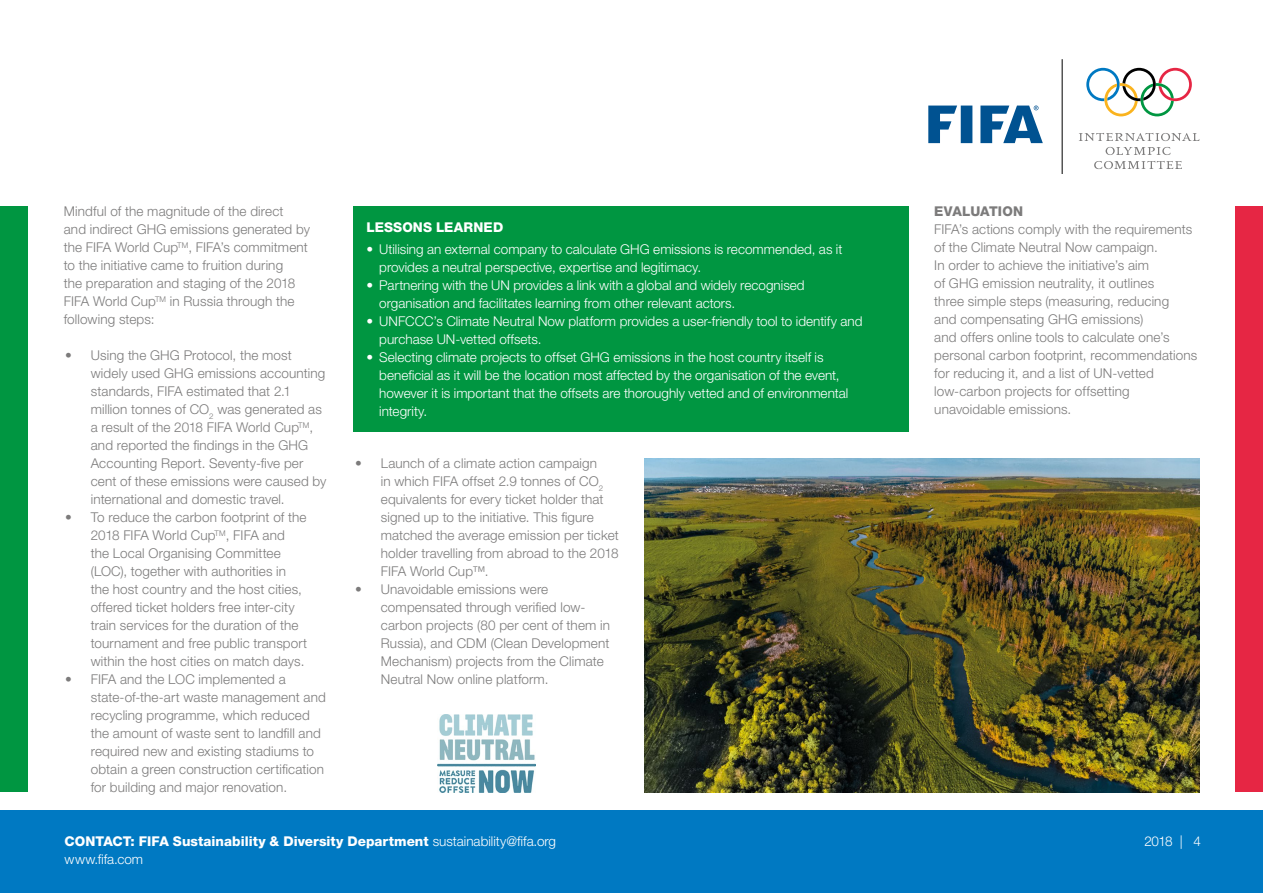
<style>
.page{position:relative;width:1263px;height:893px;background:#fff}
.page>*{position:absolute;margin:0;border:0;box-sizing:border-box;transform-origin:0 0}
.t1{font:300 13.5px/18px "Helvetica Neue LT Pro";letter-spacing:.01em;color:#7c7b7b}
.t2{font:300 13.5px/18px "Helvetica Neue LT Pro";color:#fff}
.t3{font:800 13.5px/18px "Helvetica Neue LT Pro";letter-spacing:.005em;color:#fff}
.t4{font:800 13.5px "Helvetica Neue LT Pro";letter-spacing:.01em;color:#7c7b7b}
.s1{font-weight:300}
</style>
<div class="page">
<div style="left:0;top:810px;width:1263px;height:83px;background:#0079c2"></div>
<div style="left:1235px;top:206px;width:28px;height:586px;background:#e62644"></div>
<img style="left:644px;top:458px;width:555px;height:334px">
<div style="left:0;top:206px;width:28px;height:586px;background:#009641"></div>
<div style="left:354px;top:206px;width:555px;height:226px;background:#009641"></div>
<svg style="left:1086px;top:68px;width:106px;height:48px"></svg>
<svg style="left:1079px;top:133px;width:120px;height:8px"></svg>
<svg style="left:1105px;top:147px;width:65px;height:8px"></svg>
<svg style="left:1094px;top:161px;width:88px;height:8px"></svg>
<hr style="left:1062px;top:59px;width:1px;height:115px;background:#000">
<img style="left:437px;top:715px;width:98px;height:77px">
<svg style="left:928px;top:106px;width:29px;height:37px"></svg>
<div style="left:961px;top:106px;width:11px;height:37px;background:#005291"></div>
<svg style="left:980px;top:106px;width:63px;height:37px"></svg>
<p class="t1" style="left:64px;top:202px;width:248px">Mindful of the magnitude of the direct<br>and indirect GHG emissions generated by the FIFA World Cup<sup>TM</sup>, FIFA’s commitment to the initiative came to fruition during<br>the preparation and staging of the 2018<br>FIFA World Cup<sup>TM</sup> in Russia through the following steps:</p>
<p class="t1" style="left:91px;top:346px;width:237px;text-indent:-25px">• Using the GHG Protocol, the most widely used GHG emissions accounting standards, FIFA estimated that 2.1 million tonnes of CO<sub>2</sub> was generated as a result of the 2018 FIFA World Cup<sup>TM</sup>, and reported the findings in the GHG Accounting Report. Seventy-five per cent of these emissions were caused by international and domestic travel.</p>
<p class="t1" style="left:91px;top:508px;width:218px;text-indent:-26px">• To reduce the carbon footprint of the 2018 FIFA World Cup<sup>TM</sup>, FIFA and<br>the Local Organising Committee (LOC), together with authorities in the host country and the host cities, offered ticket holders free inter-city train services for the duration of the tournament and free public transport within the host cities on match days.</p>
<p class="t1" style="left:91px;top:670px;width:237px;text-indent:-26px">• FIFA and the LOC implemented a state-of-the-art waste management and recycling programme, which reduced the amount of waste sent to landfill and required new and existing stadiums to obtain a green construction certification for building and major renovation.</p>
<p class="t3" style="left:367px;top:218px;width:138px">LESSONS LEARNED</p>
<p class="t2" style="left:379px;top:240px;width:465px;text-indent:-13px">• Utilising an external company to calculate GHG emissions is recommended, as it provides a neutral perspective, expertise and legitimacy.</p>
<p class="t2" style="left:379px;top:276px;width:427px;text-indent:-13px">• Partnering with the UN provides a link with a global and widely recognised organisation and facilitates learning from other relevant actors.</p>
<p class="t2" style="left:379px;top:312px;width:485px;text-indent:-13px">• UNFCCC’s Climate Neutral Now platform provides a user-friendly tool to identify and purchase UN-vetted offsets.</p>
<p class="t2" style="left:379px;top:348px;width:470px;text-indent:-13px">• Selecting climate projects to offset GHG emissions in the host country itself is beneficial as it will be the location most affected by the organisation of the event, however it is important that the offsets are thoroughly vetted and of environmental integrity.</p>
<p class="t1" style="left:381px;top:454px;width:239px;text-indent:-26px">• Launch of a climate action campaign<br>in which FIFA offset 2.9 tonnes of CO<sub>2 </sub>equivalents for every ticket holder that signed up to the initiative. This figure matched the average emission per ticket holder travelling from abroad to the 2018<br>FIFA World Cup™.</p>
<p class="t1" style="left:381px;top:580px;width:231px;text-indent:-26px">• Unavoidable emissions were compensated through verified low&shy;carbon projects (80 per cent of them in Russia), and CDM (Clean Development Mechanism) projects from the Climate Neutral Now online platform.</p>
<p class="t3" style="left:65px;top:832px;width:493px">CONTACT: FIFA Sustainability &amp; Diversity Department <span class="s1">sustainability@fifa.org www.fifa.com</span></p>
<p class="t4" style="left:934px;top:203px;width:90px">EVALUATION</p>
<p class="t1" style="left:934px;top:220px;width:264px">FIFA’s actions comply with the requirements of the Climate Neutral Now campaign.<br>In order to achieve the initiative’s aim<br>of GHG emission neutrality, it outlines<br>three simple steps (measuring, reducing<br>and compensating GHG emissions)<br>and offers online tools to calculate one’s personal carbon footprint, recommendations for reducing it, and a list of UN-vetted low-carbon projects for offsetting unavoidable emissions.</p>
<p class="t2" style="left:1144px;top:832px;width:58px">2018 | 4</p>
</div>
